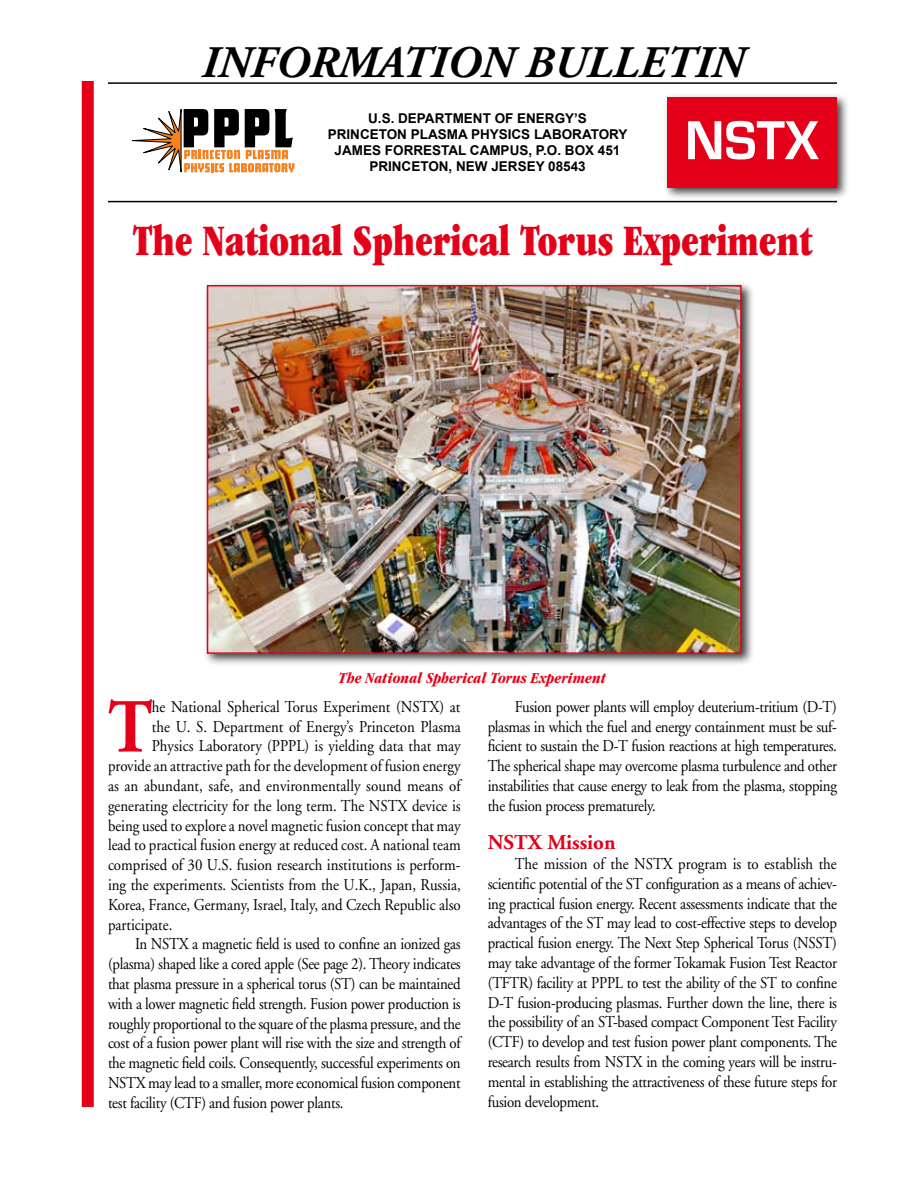
<style>
.page{position:relative;width:918px;height:1188px;background:#fff}
.page>*{position:absolute;margin:0;border:0;box-sizing:border-box;transform-origin:0 0}
.t1{font:700 76.2px "Adobe Garamond";color:#e50019;scale:.9 1}
.t2{font:700 57px "Eurostile";color:#fff;scale:.94 1}
.t3{font:ultra-condensed 45px "Garamond";letter-spacing:-.005em;color:#e50019;scale:.9 1}
.t4{font:italic 700 45px "Adobe Garamond";color:#000}
.t5{font:700 21px "Adobe Garamond";color:#e50019}
.t6{font:16.5px/19.8px "Adobe Garamond";letter-spacing:-.02em;color:#000;text-align:justify;scale:.9 1}
.t7{font:16.5px "Adobe Garamond";color:#000;scale:.9 1}
.t8{font:16.5px "Adobe Garamond";letter-spacing:.005em;color:#000;scale:.9 1}
.t9{font:italic 700 condensed 15.75px "Garamond";color:#e50019}
.t10{font:700 13.5px/16.2px "Arial";color:#000;text-align:center}
</style>
<div class="page">
<div style="left:663px;top:92px;width:188px;height:110px;background:#000;opacity:.75"></div>
<div style="left:667px;top:97px;width:170px;height:91px;background:#e50019"></div>
<div style="left:82px;top:81px;width:12px;height:1026px;background:#e50019"></div>
<hr style="left:108px;top:82px;width:729px;height:2px;background:#000">
<div style="left:202px;top:280px;width:553px;height:387px;background:#000;opacity:.75"></div>
<img style="left:210px;top:288px;width:529px;height:363px">
<div style="left:207px;top:285px;width:535px;height:369px;border:2px solid #e50019"></div>
<hr style="left:108px;top:201px;width:729px;height:1px;background:#000">
<svg style="left:131px;top:109px;width:164px;height:64px"></svg>
<h3 class="t4" style="left:201px;top:39px;width:544px">INFORMATION BULLETIN</h3>
<p class="t10" style="left:328px;top:110px;width:301px">U.S. DEPARTMENT OF ENERGY’S<br>PRINCETON PLASMA PHYSICS LABORATORY<br>JAMES FORRESTAL CAMPUS, P.O. BOX 451<br>PRINCETON, NEW JERSEY 08543</p>
<h2 class="t2" style="left:685px;top:109px;width:144px">NSTX</h2>
<h3 class="t3" style="left:132px;top:215px;width:757px">The National Spherical Torus Experiment</h3>
<p class="t9" style="left:339px;top:669px;width:269px">The National Spherical Torus Experiment</p>
<h1 class="t1" style="left:108px;top:686px;width:51px">T</h1>
<p class="t7" style="left:152px;top:698px;width:344px">he National Spherical Torus Experiment (NSTX) at</p>
<p class="t7" style="left:152px;top:718px;width:345px">the U. S. Department of Energy’s Princeton Plasma</p>
<p class="t7" style="left:152px;top:737px;width:345px">Physics Laboratory (PPPL) is yielding data that may</p>
<p class="t7" style="left:108px;top:757px;width:393px">provide an attractive path for the development of fusion energy</p>
<p class="t8" style="left:108px;top:777px;width:393px">as an abundant, safe, and environmentally sound means of</p>
<p class="t7" style="left:108px;top:797px;width:393px">generating electricity for the long term. The NSTX device is</p>
<p class="t7" style="left:108px;top:817px;width:393px">being used to explore a novel magnetic fusion concept that may</p>
<p class="t7" style="left:108px;top:836px;width:393px">lead to practical fusion energy at reduced cost. A national team</p>
<p class="t7" style="left:108px;top:856px;width:393px">comprised of 30 U.S. fusion research institutions is perform-</p>
<p class="t7" style="left:108px;top:876px;width:393px">ing the experiments. Scientists from the U.K., Japan, Russia,</p>
<p class="t7" style="left:108px;top:896px;width:393px">Korea, France, Germany, Israel, Italy, and Czech Republic also</p>
<p class="t7" style="left:108px;top:916px;width:73px">participate.</p>
<p class="t6" style="left:135px;top:935px;width:363px">In NSTX a magnetic field is used to confine an ionized gas</p>
<p class="t6" style="left:108px;top:955px;width:393px">(plasma) shaped like a cored apple (See page 2). Theory indicates</p>
<p class="t6" style="left:108px;top:974px;width:393px">that plasma pressure in a spherical torus (ST) can be maintained</p>
<p class="t6" style="left:108px;top:994px;width:393px">with a lower magnetic field strength. Fusion power production is</p>
<p class="t6" style="left:108px;top:1014px;width:393px">roughly proportional to the square of the plasma pressure, and the</p>
<p class="t6" style="left:108px;top:1034px;width:393px">cost of a fusion power plant will rise with the size and strength of</p>
<p class="t6" style="left:108px;top:1054px;width:393px">the magnetic field coils. Consequently, successful experiments on</p>
<p class="t6" style="left:108px;top:1073px;width:393px">NSTX may lead to a smaller, more economical fusion component</p>
<p class="t6" style="left:108px;top:1093px;width:263px">test facility (CTF) and fusion power plants.</p>
<p class="t6" style="left:488px;top:697px;width:390px;text-indent:27px">Fusion power plants will employ deuterium-tritium (D-T) plasmas in which the fuel and energy containment must be suf&shy;ficient to sustain the D-T fusion reactions at high temperatures.<br>The spherical shape may overcome plasma turbulence and other instabilities that cause energy to leak from the plasma, stopping the fusion process prematurely.</p>
<p class="t5" style="left:488px;top:831px;width:129px">NSTX Mission</p>
<p class="t6" style="left:488px;top:854px;width:390px;text-indent:27px">The mission of the NSTX program is to establish the scientific potential of the ST configuration as a means of achiev&shy;ing practical fusion energy. Recent assessments indicate that the advantages of the ST may lead to cost-effective steps to develop practical fusion energy. The Next Step Spherical Torus (NSST) may take advantage of the former Tokamak Fusion Test Reactor (TFTR) facility at PPPL to test the ability of the ST to confine D-T fusion-producing plasmas. Further down the line, there is the possibility of an ST-based compact Component Test Facility (CTF) to develop and test fusion power plant components. The research results from NSTX in the coming years will be instru&shy;mental in establishing the attractiveness of these future steps for fusion development.</p>
</div>
